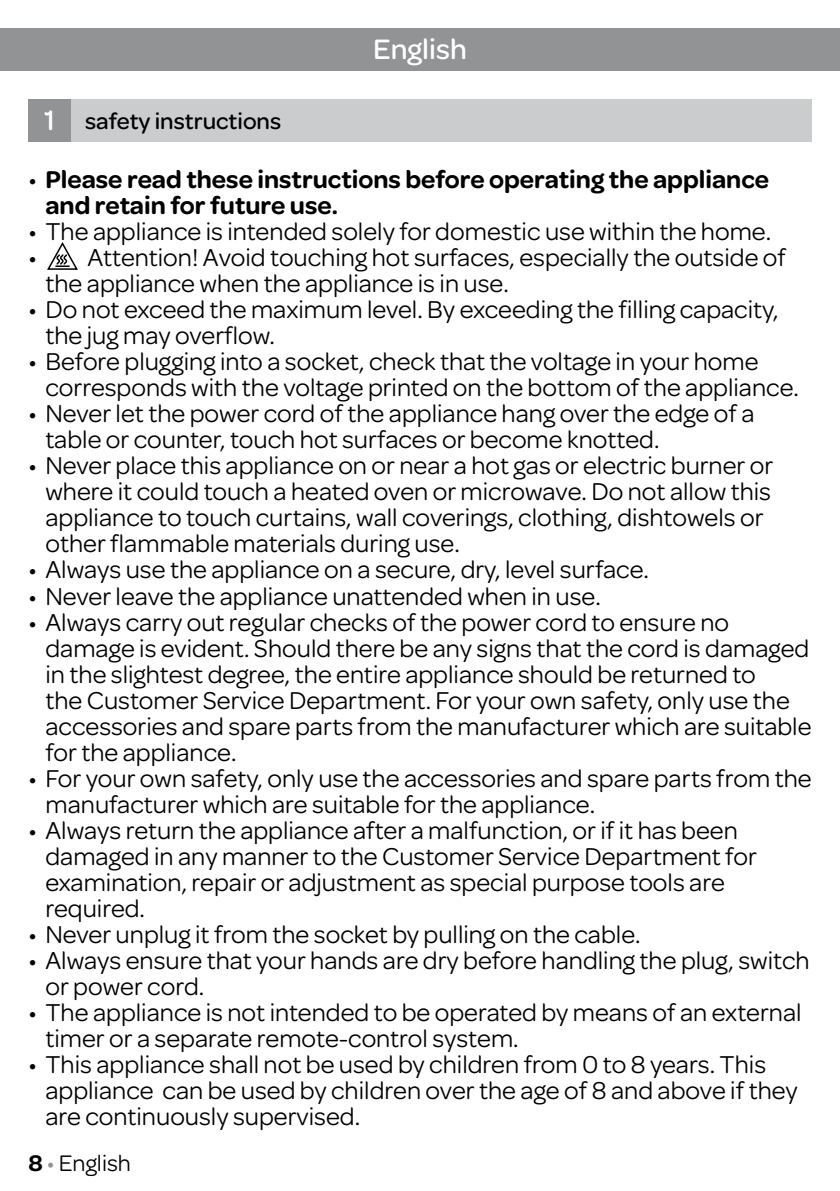
<style>
.page{position:relative;width:840px;height:1191px;background:#fff}
.page>*{position:absolute;margin:0;border:0;box-sizing:border-box;transform-origin:0 0}
.t1{font:500 30px "Omnes";color:#fff}
.t2{font:26px/26px "Omnes";color:#000}
.t3{font:600 26px/26px "Omnes";color:#000}
.t4{font:500 24px "Omnes";color:#000}
.t5{font:24px "Omnes";color:#000}
.s1{font-size:30px;color:#fff}
.s2{font-weight:400}
.s3{font-weight:600}
.s4{color:#929395}
</style>
<div class="page">
<div style="left:0;top:28px;width:839px;height:43px;background:#929395"></div>
<div style="left:57px;top:99px;width:754px;height:43px;background:#cacccd"></div>
<div style="left:28px;top:99px;width:43px;height:43px;background:#929395"></div>
<svg style="left:47px;top:242px;width:31px;height:28px"></svg>
<p class="t4" style="left:44px;top:104px;width:238px"><span class="s1">1</span> safety instructions</p>
<p class="t1" style="left:373px;top:29px;width:95px">English</p>
<p class="t3" style="left:45px;top:165px;width:724px;text-indent:-17px"><span class="s2">•</span> Please read these instructions before operating the appliance and retain for future use.</p>
<p class="t2" style="left:28px;top:217px;width:744px">• The appliance is intended solely for domestic use within the home.</p>
<p class="t2" style="left:45px;top:243px;width:741px;text-indent:-17px">• Attention! Avoid touching hot surfaces, especially the outside of the appliance when the appliance is in use.</p>
<p class="t2" style="left:45px;top:295px;width:734px;text-indent:-17px">• Do not exceed the maximum level. By exceeding the filling capacity, the jug may overflow.</p>
<p class="t2" style="left:45px;top:347px;width:754px;text-indent:-17px">• Before plugging into a socket, check that the voltage in your home corresponds with the voltage printed on the bottom of the appliance.</p>
<p class="t2" style="left:45px;top:399px;width:710px;text-indent:-17px">• Never let the power cord of the appliance hang over the edge of a table or counter, touch hot surfaces or become knotted.</p>
<p class="t2" style="left:45px;top:451px;width:729px;text-indent:-17px">• Never place this appliance on or near a hot gas or electric burner or where it could touch a heated oven or microwave. Do not allow this appliance to touch curtains, wall coverings, clothing, dishtowels or other flammable materials during use.</p>
<p class="t2" style="left:28px;top:555px;width:621px">• Always use the appliance on a secure, dry, level surface.</p>
<p class="t2" style="left:28px;top:581px;width:573px">• Never leave the appliance unattended when in use.</p>
<p class="t2" style="left:45px;top:607px;width:767px;text-indent:-17px">• Always carry out regular checks of the power cord to ensure no damage is evident. Should there be any signs that the cord is damaged in the slightest degree, the entire appliance should be returned to<br>the Customer Service Department. For your own safety, only use the accessories and spare parts from the manufacturer which are suitable for the appliance.</p>
<p class="t2" style="left:45px;top:763px;width:767px;text-indent:-17px">• For your own safety, only use the accessories and spare parts from the manufacturer which are suitable for the appliance.</p>
<p class="t2" style="left:45px;top:815px;width:712px;text-indent:-17px">• Always return the appliance after a malfunction, or if it has been damaged in any manner to the Customer Service Department for examination, repair or adjustment as special purpose tools are required.</p>
<p class="t2" style="left:28px;top:919px;width:613px">• Never unplug it from the socket by pulling on the cable.</p>
<p class="t2" style="left:45px;top:945px;width:765px;text-indent:-17px">• Always ensure that your hands are dry before handling the plug, switch or power cord.</p>
<p class="t2" style="left:45px;top:997px;width:757px;text-indent:-17px">• The appliance is not intended to be operated by means of an external timer or a separate remote-control system.</p>
<p class="t2" style="left:45px;top:1049px;width:753px;text-indent:-17px">• This appliance shall not be used by children from 0 to 8 years. This appliance can be used by children over the age of 8 and above if they are continuously supervised.</p>
<p class="t5" style="left:28px;top:1146px;width:104px"><span class="s3">8</span> <span class="s4">•</span> English</p>
</div>
